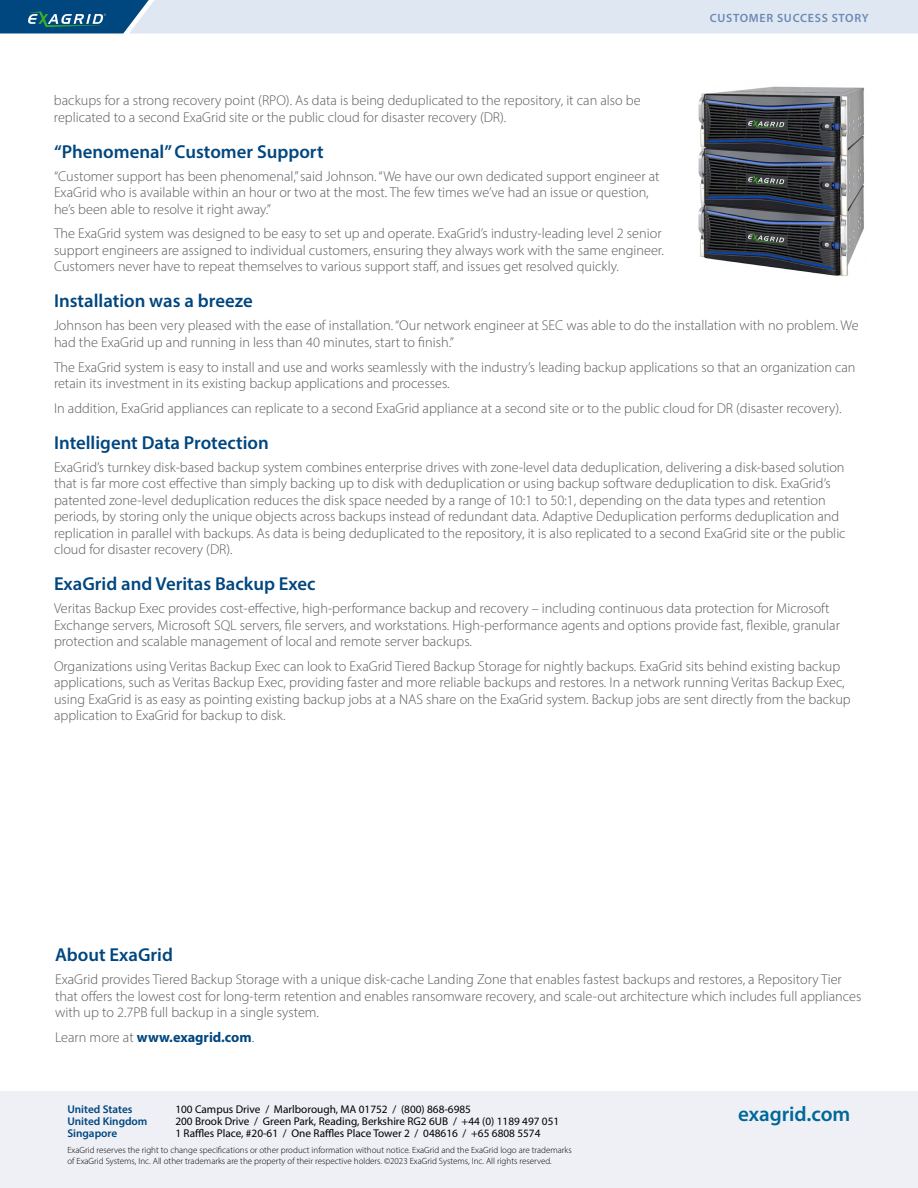
<style>
.page{position:relative;width:918px;height:1188px;background:#fff}
.page>*{position:absolute;margin:0;border:0;box-sizing:border-box;transform-origin:0 0}
.t1{font:600 21px "Myriad Pro";color:#006898}
.t2{font:600 18.75px "Myriad Pro";color:#00467f}
.t3{font:300 14.25px/16.5px "Myriad Pro";color:#58595b}
.t4{font:700 14.25px "Myriad Pro";color:#00467f}
.t5{font:600 12px "Myriad Pro";letter-spacing:.06em;color:#6c89b4}
.t6{font:11.25px "Myriad Pro";color:#000}
.t7{font:600 11.25px "Myriad Pro";color:#00467f}
.t8{font:300 9px/10.5px "Myriad Pro";color:#000}
.s1{font-weight:300;color:#58595b}
.s2{font-weight:300}
</style>
<div class="page">
<div style="left:0;top:1092px;width:918px;height:96px;background:#eef0f5"></div>
<svg style="left:0;top:0;width:918px;height:33px;background:#c0d2e1"></svg>
<img style="left:698px;top:86px;width:166px;height:190px">
<p class="t5" style="left:710px;top:10px;width:161px">CUSTOMER SUCCESS STORY</p>
<p class="t3" style="left:54px;top:92px;width:588px">backups for a strong recovery point (RPO). As data is being deduplicated to the repository, it can also be replicated to a second ExaGrid site or the public cloud for disaster recovery (DR).</p>
<h2 class="t2" style="left:54px;top:139px;width:271px">“Phenomenal” Customer Support</h2>
<p class="t3" style="left:54px;top:168px;width:607px">“Customer support has been phenomenal,” said Johnson. “We have our own dedicated support engineer at<br>ExaGrid who is available within an hour or two at the most. The few times we’ve had an issue or question, he’s been able to resolve it right away.”</p>
<p class="t3" style="left:54px;top:225px;width:612px">The ExaGrid system was designed to be easy to set up and operate. ExaGrid’s industry-leading level 2 senior support engineers are assigned to individual customers, ensuring they always work with the same engineer.<br>Customers never have to repeat themselves to various support staff, and issues get resolved quickly.</p>
<h2 class="t2" style="left:54px;top:289px;width:200px">Installation was a breeze</h2>
<p class="t3" style="left:54px;top:317px;width:806px">Johnson has been very pleased with the ease of installation. “Our network engineer at SEC was able to do the installation with no problem. We had the ExaGrid up and running in less than 40 minutes, start to finish.”</p>
<p class="t3" style="left:54px;top:358px;width:803px">The ExaGrid system is easy to install and use and works seamlessly with the industry’s leading backup applications so that an organization can retain its investment in its existing backup applications and processes.</p>
<p class="t3" style="left:54px;top:400px;width:789px">In addition, ExaGrid appliances can replicate to a second ExaGrid appliance at a second site or to the public cloud for DR (disaster recovery).</p>
<h2 class="t2" style="left:54px;top:430px;width:216px">Intelligent Data Protection</h2>
<p class="t3" style="left:54px;top:459px;width:793px">ExaGrid’s turnkey disk-based backup system combines enterprise drives with zone-level data deduplication, delivering a disk-based solution that is far more cost effective than simply backing up to disk with deduplication or using backup software deduplication to disk. ExaGrid’s patented zone-level deduplication reduces the disk space needed by a range of 10:1 to 50:1, depending on the data types and retention periods, by storing only the unique objects across backups instead of redundant data. Adaptive Deduplication performs deduplication and replication in parallel with backups. As data is being deduplicated to the repository, it is also replicated to a second ExaGrid site or the public cloud for disaster recovery (DR).</p>
<h2 class="t2" style="left:54px;top:572px;width:263px">ExaGrid and Veritas Backup Exec</h2>
<p class="t3" style="left:54px;top:600px;width:787px">Veritas Backup Exec provides cost-effective, high-performance backup and recovery – including continuous data protection for Microsoft<br>Exchange servers, Microsoft SQL servers, file servers, and workstations. High-performance agents and options provide fast, flexible, granular protection and scalable management of local and remote server backups.</p>
<p class="t3" style="left:54px;top:658px;width:798px">Organizations using Veritas Backup Exec can look to ExaGrid Tiered Backup Storage for nightly backups. ExaGrid sits behind existing backup applications, such as Veritas Backup Exec, providing faster and more reliable backups and restores. In a network running Veritas Backup Exec, using ExaGrid is as easy as pointing existing backup jobs at a NAS share on the ExaGrid system. Backup jobs are sent directly from the backup application to ExaGrid for backup to disk.</p>
<h2 class="t2" style="left:55px;top:943px;width:119px">About ExaGrid</h2>
<p class="t3" style="left:55px;top:971px;width:808px">ExaGrid provides Tiered Backup Storage with a unique disk-cache Landing Zone that enables fastest backups and restores, a Repository Tier that offers the lowest cost for long-term retention and enables ransomware recovery, and scale-out architecture which includes full appliances with up to 2.7PB full backup in a single system.</p>
<p class="t4" style="left:55px;top:1028px;width:201px"><span class="s1">Learn more at</span> www.exagrid.com<span class="s2">.</span></p>
<p class="t7" style="left:67px;top:1102px;width:67px">United States</p>
<p class="t6" style="left:175px;top:1103px;width:297px">100 Campus Drive / Marlborough, MA 01752 / (800) 868-6985</p>
<p class="t7" style="left:67px;top:1114px;width:82px">United Kingdom</p>
<p class="t6" style="left:175px;top:1115px;width:385px">200 Brook Drive / Green Park, Reading, Berkshire RG2 6UB / +44 (0) 1189 497 051</p>
<p class="t7" style="left:67px;top:1126px;width:51px">Singapore</p>
<p class="t6" style="left:175px;top:1127px;width:367px">1 Raffles Place, #20-61 / One Raffles Place Tower 2 / 048616 / +65 6808 5574</p>
<p class="t8" style="left:67px;top:1145px;width:506px">ExaGrid reserves the right to change specifications or other product information without notice. ExaGrid and the ExaGrid logo are trademarks of ExaGrid Systems, Inc. All other trademarks are the property of their respective holders. ©2023 ExaGrid Systems, Inc. All rights reserved.</p>
<h1 class="t1" style="left:738px;top:1100px;width:114px">exagrid.com</h1>
</div>
